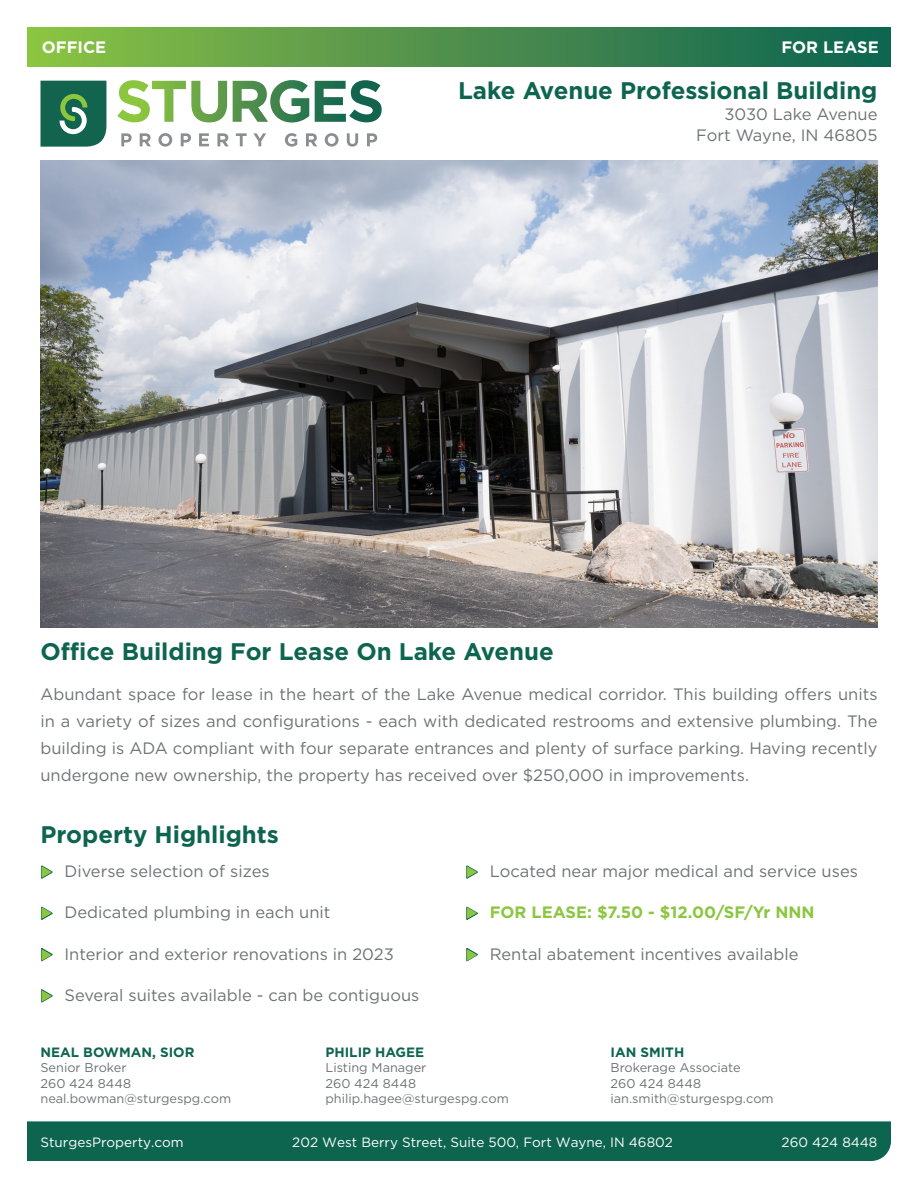
<style>
.page{position:relative;width:918px;height:1188px;background:#fff}
.page>*{position:absolute;margin:0;border:0;box-sizing:border-box;transform-origin:0 0}
.t1{font:700 24px "Gotham";color:#0d6550}
.t2{font:16.5px/27px "Gotham";color:#6f7274;text-align:right}
.t3{font:700 16.5px "Gotham";color:#8bc640}
.t4{font:700 16.5px "Gotham";color:#fff}
.t5{font:13.5px "Gotham";color:#fff}
.t6{font:700 13.5px "Gotham";color:#0d6550}
.t7{font:12.75px/15.3px "Gotham";color:#6f7274}
</style>
<div class="page">
<div style="left:27px;top:1121px;width:864px;height:40px;background:#0d6550"></div>
<div style="left:27px;top:27px;width:864px;height:40px;background:linear-gradient(to right,#8dc145,#0d6153)"></div>
<svg style="left:40px;top:81px;width:66px;height:66px;background:#2e775c"></svg>
<svg style="left:121px;top:133px;width:11px;height:13px"></svg>
<svg style="left:140px;top:133px;width:11px;height:13px"></svg>
<svg style="left:158px;top:133px;width:14px;height:14px"></svg>
<svg style="left:181px;top:133px;width:10px;height:13px"></svg>
<svg style="left:199px;top:133px;width:10px;height:13px"></svg>
<svg style="left:217px;top:133px;width:12px;height:13px"></svg>
<svg style="left:236px;top:133px;width:11px;height:13px"></svg>
<svg style="left:253px;top:133px;width:13px;height:13px"></svg>
<svg style="left:285px;top:133px;width:12px;height:14px"></svg>
<svg style="left:306px;top:133px;width:11px;height:13px"></svg>
<svg style="left:325px;top:133px;width:14px;height:14px"></svg>
<svg style="left:347px;top:133px;width:11px;height:14px"></svg>
<svg style="left:367px;top:133px;width:10px;height:13px"></svg>
<svg style="left:117px;top:80px;width:265px;height:43px"></svg>
<img style="left:40px;top:160px;width:838px;height:467px">
<p class="t4" style="left:42px;top:37px;width:66px">OFFICE</p>
<p class="t4" style="left:781px;top:37px;width:99px">FOR LEASE</p>
<h1 class="t1" style="left:458px;top:75px;width:421px">Lake Avenue Professional Building</h1>
<p class="t2" style="left:696px;top:104px;width:183px;line-height:21px">3030 Lake Avenue<br>Fort Wayne, IN 46805</p>
<h1 class="t1" style="left:40px;top:636px;width:515px">Office Building For Lease On Lake Avenue</h1>
<p class="t2" style="left:40px;top:681px;width:839px;text-align:justify">Abundant space for lease in the heart of the Lake Avenue medical corridor. This building offers units in a variety of sizes and configurations - each with dedicated restrooms and extensive plumbing. The building is ADA compliant with four separate entrances and plenty of surface parking. Having recently undergone new ownership, the property has received over $250,000 in improvements.</p>
<h1 class="t1" style="left:40px;top:818px;width:240px">Property Highlights</h1>
<p class="t2" style="left:64px;top:858px;width:207px">Diverse selection of sizes</p>
<p class="t2" style="left:64px;top:899px;width:268px">Dedicated plumbing in each unit</p>
<p class="t2" style="left:64px;top:940px;width:331px">Interior and exterior renovations in 2023</p>
<p class="t2" style="left:64px;top:981px;width:356px">Several suites available - can be contiguous</p>
<p class="t2" style="left:490px;top:858px;width:370px">Located near major medical and service uses</p>
<p class="t3" style="left:490px;top:902px;width:326px">FOR LEASE: $7.50 - $12.00/SF/Yr NNN</p>
<p class="t2" style="left:490px;top:940px;width:310px">Rental abatement incentives available</p>
<p class="t6" style="left:40px;top:1043px;width:155px">NEAL BOWMAN, SIOR</p>
<p class="t7" style="left:40px;top:1060px;width:192px">Senior Broker<br>260 424 8448 neal.bowman@sturgespg.com</p>
<p class="t6" style="left:326px;top:1043px;width:100px">PHILIP HAGEE</p>
<p class="t7" style="left:326px;top:1060px;width:185px">Listing Manager<br>260 424 8448 philip.hagee@sturgespg.com</p>
<p class="t6" style="left:610px;top:1043px;width:75px">IAN SMITH</p>
<p class="t7" style="left:610px;top:1060px;width:165px">Brokerage Associate<br>260 424 8448 ian.smith@sturgespg.com</p>
<p class="t5" style="left:40px;top:1133px;width:145px">SturgesProperty.com</p>
<p class="t5" style="left:292px;top:1133px;width:382px">202 West Berry Street, Suite 500, Fort Wayne, IN 46802</p>
<p class="t5" style="left:782px;top:1133px;width:97px">260 424 8448</p>
</div>
